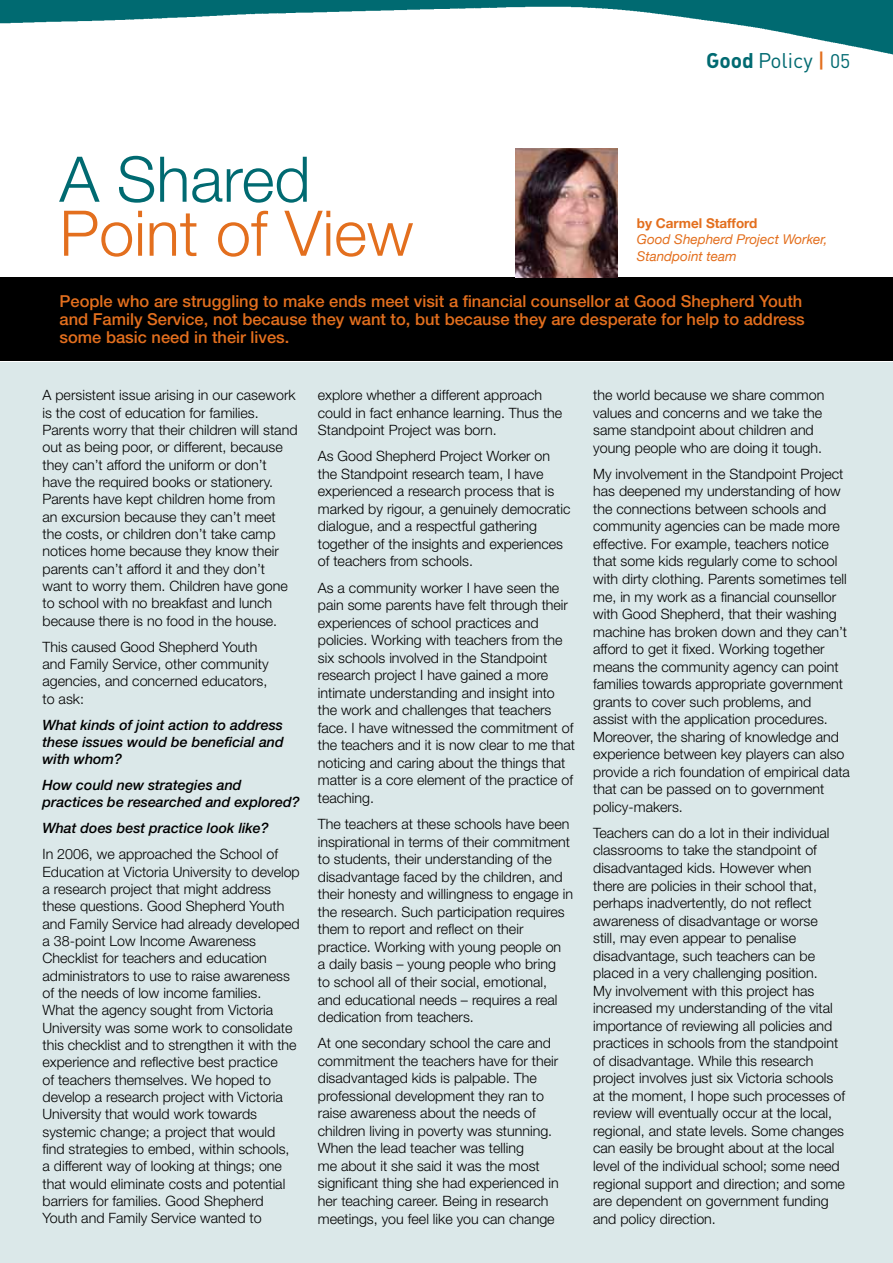
<style>
.page{position:relative;width:893px;height:1263px;background:#fff}
.page>*{position:absolute;margin:0;border:0;box-sizing:border-box;transform-origin:0 0}
.t1{font:300 63px "Helvetica Neue";color:#e36f1e}
.t2{font:300 63px "Helvetica Neue";color:#006a71}
.t3{font:21px "DIN";color:#006a71}
.t4{font:500 16.5px/18px "Helvetica Neue";color:#e36f1e}
.t5{font:300 14.25px/17.5px "Helvetica Neue";color:#000}
.t6{font:italic 500 14.25px/17.4px "Helvetica Neue";color:#000;text-align:justify}
.t7{font:italic 13.5px/16.2px "Helvetica Neue";color:#e36f1e}
.t8{font:700 13.5px "Helvetica Neue";color:#e36f1e}
.s1{font-weight:700}
.s2{font-weight:500;color:#e36f1e}
.s3{font-size:19.5px}
</style>
<div class="page">
<div style="left:0;top:363px;width:893px;height:900px;background:#dbe8e9"></div>
<div style="left:0;top:277px;width:893px;height:84px;background:#000"></div>
<img style="left:0;top:0;width:893px;height:55px">
<img style="left:516px;top:148px;width:102px;height:129px">
<h2 class="t3" style="left:706px;top:48px;width:146px"><span class="s1">Good</span> Policy <span class="s2">|</span> <span class="s3">05</span></h2>
<h1 class="t2" style="left:60px;top:141px;width:252px">A Shared</h1>
<h1 class="t1" style="left:60px;top:195px;width:355px">Point of View</h1>
<p class="t8" style="left:637px;top:215px;width:122px">by Carmel Stafford</p>
<p class="t7" style="left:637px;top:231px;width:192px">Good Shepherd Project Worker,<br>Standpoint team</p>
<p class="t4" style="left:60px;top:292px;width:747px">People who are struggling to make ends meet visit a financial counsellor at Good Shepherd Youth and Family Service, not because they want to, but because they are desperate for help to address some basic need in their lives.</p>
<p class="t5" style="left:43px;top:386px;width:256px">A persistent issue arising in our casework is the cost of education for families.<br>Parents worry that their children will stand out as being poor, or different, because they can’t afford the uniform or don’t have the required books or stationery.<br>Parents have kept children home from<br>an excursion because they can’t meet the costs, or children don’t take camp notices home because they know their parents can’t afford it and they don’t want to worry them. Children have gone to school with no breakfast and lunch because there is no food in the house.</p>
<p class="t5" style="left:43px;top:638px;width:228px">This caused Good Shepherd Youth and Family Service, other community agencies, and concerned educators, to ask:</p>
<p class="t6" style="left:43px;top:716px;width:243px">What kinds of joint action to address these issues would be beneficial and with whom?</p>
<p class="t6" style="left:43px;top:776px;width:259px">How could new strategies and practices be researched and explored?</p>
<p class="t6" style="left:43px;top:819px;width:228px">What does best practice look like?</p>
<p class="t5" style="left:43px;top:845px;width:259px">In 2006, we approached the School of Education at Victoria University to develop a research project that might address these questions. Good Shepherd Youth and Family Service had already developed a 38-point Low Income Awareness Checklist for teachers and education administrators to use to raise awareness of the needs of low income families.<br>What the agency sought from Victoria University was some work to consolidate this checklist and to strengthen it with the experience and reflective best practice<br>of teachers themselves. We hoped to develop a research project with Victoria University that would work towards systemic change; a project that would find strategies to embed, within schools, a different way of looking at things; one that would eliminate costs and potential barriers for families. Good Shepherd Youth and Family Service wanted to</p>
<p class="t5" style="left:318px;top:386px;width:246px">explore whether a different approach could in fact enhance learning. Thus the<br>Standpoint Project was born.</p>
<p class="t5" style="left:318px;top:447px;width:254px">As Good Shepherd Project Worker on the Standpoint research team, I have experienced a research process that is marked by rigour, a genuinely democratic dialogue, and a respectful gathering together of the insights and experiences of teachers from schools.</p>
<p class="t5" style="left:318px;top:578px;width:259px">As a community worker I have seen the pain some parents have felt through their experiences of school practices and policies. Working with teachers from the six schools involved in the Standpoint research project I have gained a more intimate understanding and insight into the work and challenges that teachers face. I have witnessed the commitment of the teachers and it is now clear to me that noticing and caring about the things that matter is a core element of the practice of teaching.</p>
<p class="t5" style="left:318px;top:815px;width:257px">The teachers at these schools have been inspirational in terms of their commitment to students, their understanding of the disadvantage faced by the children, and their honesty and willingness to engage in the research. Such participation requires them to report and reflect on their practice. Working with young people on<br>a daily basis – young people who bring<br>to school all of their social, emotional, and educational needs – requires a real dedication from teachers.</p>
<p class="t5" style="left:318px;top:1034px;width:242px">At one secondary school the care and commitment the teachers have for their disadvantaged kids is palpable. The professional development they ran to raise awareness about the needs of children living in poverty was stunning.<br>When the lead teacher was telling<br>me about it she said it was the most significant thing she had experienced in her teaching career. Being in research meetings, you feel like you can change</p>
<p class="t5" style="left:593px;top:386px;width:233px">the world because we share common values and concerns and we take the same standpoint about children and young people who are doing it tough.</p>
<p class="t5" style="left:593px;top:465px;width:258px">My involvement in the Standpoint Project has deepened my understanding of how the connections between schools and community agencies can be made more effective. For example, teachers notice that some kids regularly come to school with dirty clothing. Parents sometimes tell me, in my work as a financial counsellor with Good Shepherd, that their washing machine has broken down and they can’t afford to get it fixed. Working together means the community agency can point families towards appropriate government grants to cover such problems, and<br>assist with the application procedures.<br>Moreover, the sharing of knowledge and experience between key players can also provide a rich foundation of empirical data that can be passed on to government policy-makers.</p>
<p class="t5" style="left:593px;top:824px;width:254px">Teachers can do a lot in their individual classrooms to take the standpoint of disadvantaged kids. However when there are policies in their school that, perhaps inadvertently, do not reflect awareness of disadvantage or worse<br>still, may even appear to penalise disadvantage, such teachers can be placed in a very challenging position.<br>My involvement with this project has increased my understanding of the vital importance of reviewing all policies and practices in schools from the standpoint of disadvantage. While this research project involves just six Victoria schools at the moment, I hope such processes of review will eventually occur at the local, regional, and state levels. Some changes can easily be brought about at the local level of the individual school; some need regional support and direction; and some are dependent on government funding and policy direction.</p>
</div>
